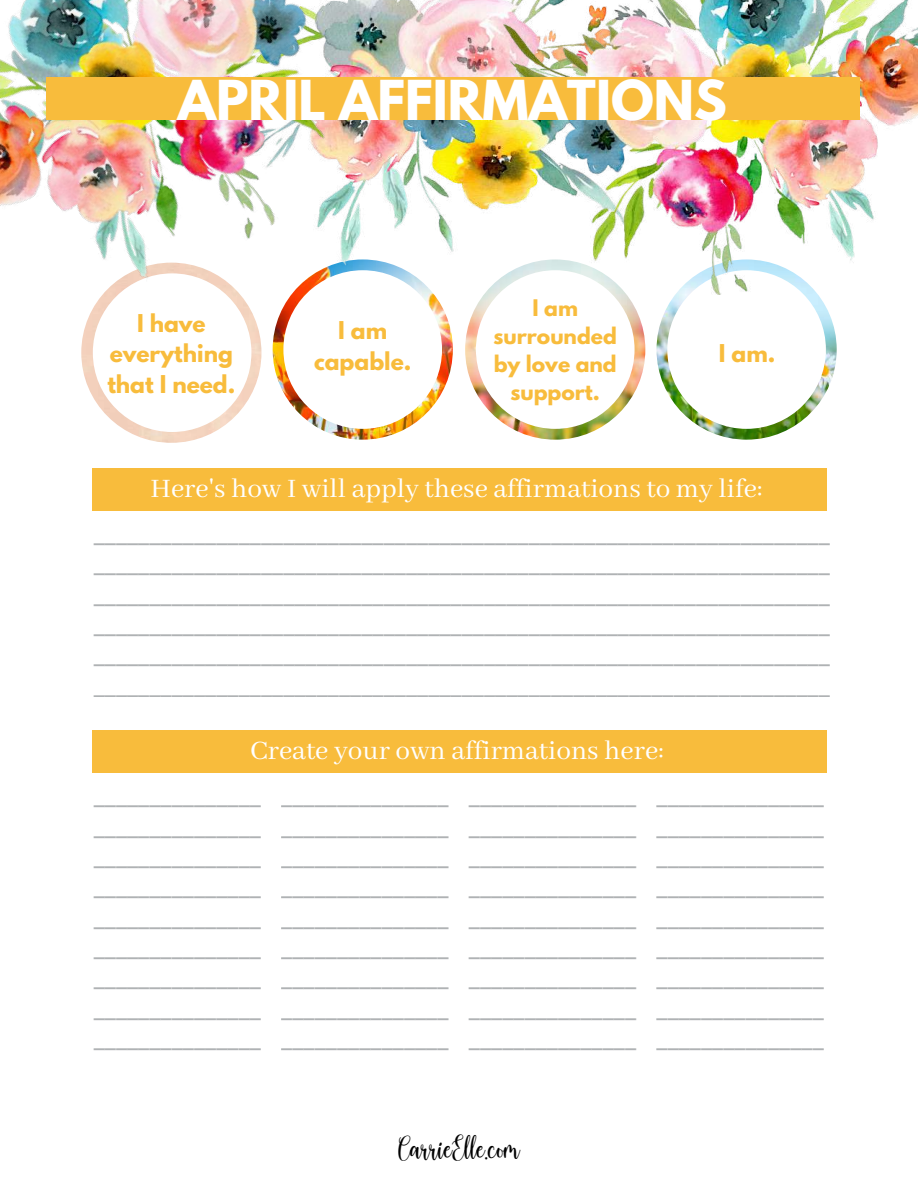
<style>
.page{position:relative;width:918px;height:1188px;background:#fff}
.page>*{position:absolute;margin:0;border:0;box-sizing:border-box;transform-origin:0 0}
.t1{font:700 48.75px "League Spartan";color:#fff}
.t2{font:30px "Natalia Script";color:#000}
.t3{font:29.25px "Abhaya Libre";color:#fff}
.t4{font:700 21.75px/30.3px "League Spartan";color:#717679;text-align:justify}
.t5{font:700 21.75px/30.3px "League Spartan";color:#f8bc3c;text-align:center}
.t6{font:700 20.25px/28.2px "League Spartan";color:#f8bc3c;text-align:center}
</style>
<div class="page">
<img style="left:273px;top:259px;width:180px;height:181px;border-radius:50%">
<img style="left:465px;top:259px;width:180px;height:181px;border-radius:50%">
<div style="left:476px;top:270px;width:159px;height:159px;background:#fff;border-radius:50%"></div>
<img style="left:81px;top:263px;width:180px;height:180px;border-radius:50%">
<div style="left:93px;top:273px;width:158px;height:159px;background:#fff;border-radius:50%"></div>
<div style="left:283px;top:270px;width:159px;height:159px;background:#fff;border-radius:50%"></div>
<img style="left:657px;top:259px;width:180px;height:181px;border-radius:50%">
<div style="left:667px;top:270px;width:159px;height:159px;background:#fff;border-radius:50%"></div>
<div style="left:92px;top:468px;width:734px;height:43px;background:#f8bc3c"></div>
<div style="left:92px;top:731px;width:734px;height:42px;background:#f8bc3c"></div>
<img style="left:442px;top:0;width:61px;height:253px">
<img style="left:0;top:0;width:442px;height:382px">
<img style="left:503px;top:0;width:415px;height:295px">
<div style="left:46px;top:77px;width:813px;height:43px;background:#f8bc3c"></div>
<h1 class="t1" style="left:178px;top:76px;width:551px">APRIL AFFIRMATIONS</h1>
<p class="t5" style="left:107px;top:311px;width:130px">I have everything that I need.</p>
<p class="t5" style="left:314px;top:318px;width:99px">I am capable.</p>
<p class="t6" style="left:494px;top:296px;width:125px">I am surrounded by love and support.</p>
<p class="t5" style="left:719px;top:341px;width:58px">I am.</p>
<h3 class="t3" style="left:151px;top:472px;width:614px">Here's how I will apply these affirmations to my life:</h3>
<p class="t4" style="left:94px;top:522px;width:738px">__________________________________________________________________ __________________________________________________________________ __________________________________________________________________ __________________________________________________________________ __________________________________________________________________ __________________________________________________________________</p>
<h3 class="t3" style="left:250px;top:734px;width:416px">Create your own affirmations here:</h3>
<p class="t4" style="left:94px;top:784px;width:169px">_______________ _______________ _______________ _______________ _______________ _______________ _______________ _______________ _______________</p>
<p class="t4" style="left:657px;top:784px;width:169px">_______________ _______________ _______________ _______________ _______________ _______________ _______________ _______________ _______________</p>
<p class="t4" style="left:281px;top:784px;width:169px">_______________ _______________ _______________ _______________ _______________ _______________ _______________ _______________ _______________</p>
<p class="t4" style="left:469px;top:784px;width:169px">_______________ _______________ _______________ _______________ _______________ _______________ _______________ _______________ _______________</p>
<h2 class="t2" style="left:398px;top:1133px;width:123px">CarrieElle.com</h2>
</div>
